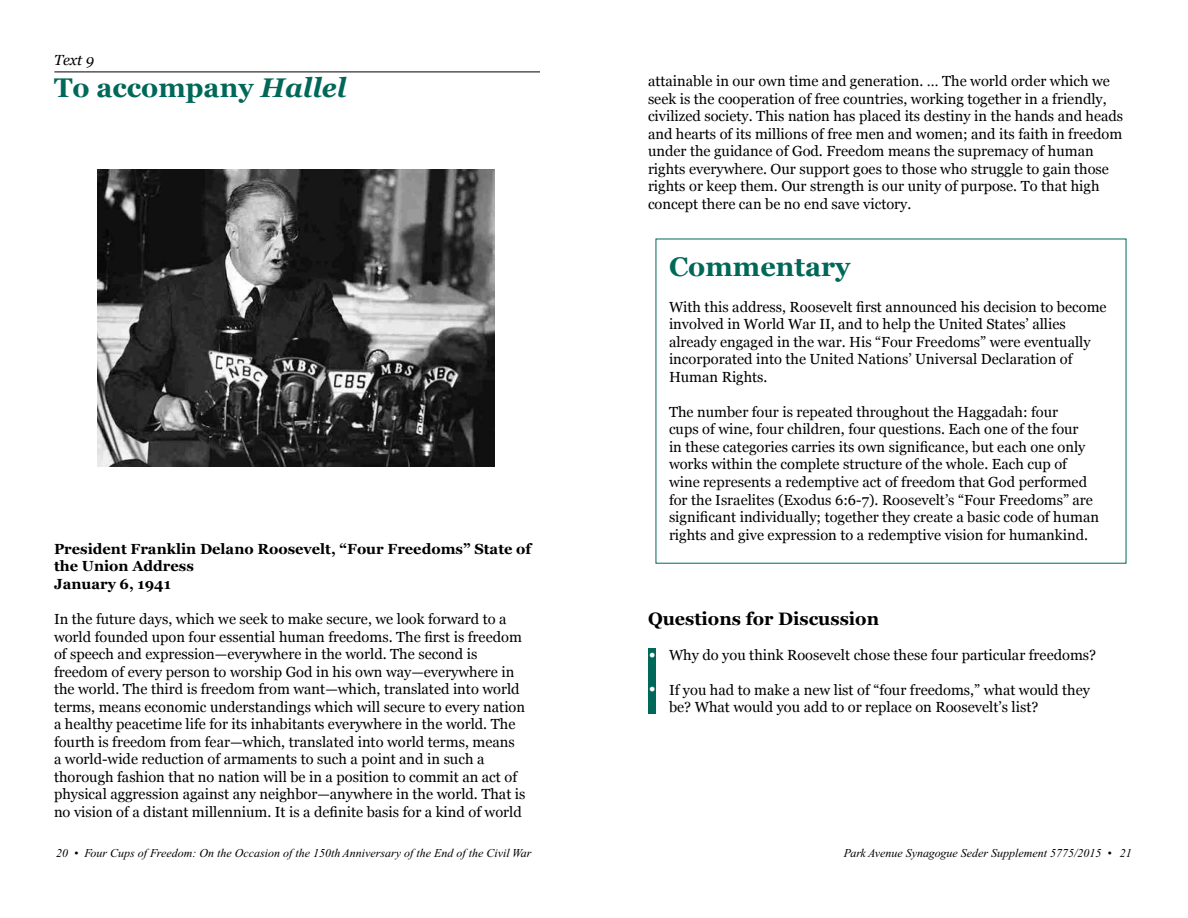
<style>
.page{position:relative;width:1188px;height:918px;background:#fff}
.page>*{position:absolute;margin:0;border:0;box-sizing:border-box;transform-origin:0 0}
.t1{font:700 27px "Georgia";color:#006858}
.t2{font:700 18px "Georgia";color:#000}
.t3{font:18px/34.5px "Minion Pro";color:#fff}
.t4{font:14.7px/17.5px "Georgia";color:#000}
.t5{font:700 14.7px/17.5px "Georgia";color:#000}
.t6{font:italic 14.7px "Georgia";color:#000}
.t7{font:italic 12px "Times New Roman";color:#000}
.s1{font-style:italic}
</style>
<div class="page">
<img style="left:98px;top:170px;width:396px;height:297px">
<div style="left:649px;top:649px;width:7px;height:65px;background:#006858"></div>
<hr style="left:54px;top:72px;width:486px;height:1px;background:#000">
<p class="t6" style="left:54px;top:52px;width:42px">Text 9</p>
<h1 class="t1" style="left:54px;top:73px;width:294px">To accompany <span class="s1">Hallel</span></h1>
<p class="t5" style="left:54px;top:540px;width:479px">President Franklin Delano Roosevelt, “Four Freedoms” State of the Union Address<br>January 6, 1941</p>
<p class="t4" style="left:54px;top:610px;width:473px">In the future days, which we seek to make secure, we look forward to a world founded upon four essential human freedoms. The first is freedom of speech and expression—everywhere in the world. The second is freedom of every person to worship God in his own way—everywhere in the world. The third is freedom from want—which, translated into world terms, means economic understandings which will secure to every nation a healthy peacetime life for its inhabitants everywhere in the world. The fourth is freedom from fear—which, translated into world terms, means a world-wide reduction of armaments to such a point and in such a thorough fashion that no nation will be in a position to commit an act of physical aggression against any neighbor—anywhere in the world. That is no vision of a distant millennium. It is a definite basis for a kind of world</p>
<p class="t4" style="left:648px;top:72px;width:477px">attainable in our own time and generation. … The world order which we seek is the cooperation of free countries, working together in a friendly, civilized society. This nation has placed its destiny in the hands and heads and hearts of its millions of free men and women; and its faith in freedom under the guidance of God. Freedom means the supremacy of human rights everywhere. Our support goes to those who struggle to gain those rights or keep them. Our strength is our unity of purpose. To that high concept there can be no end save victory.</p>
<h1 class="t1" style="left:669px;top:252px;width:183px">Commentary</h1>
<p class="t4" style="left:669px;top:298px;width:439px">With this address, Roosevelt first announced his decision to become involved in World War II, and to help the United States’ allies already engaged in the war. His “Four Freedoms” were eventually incorporated into the United Nations’ Universal Declaration of Human Rights.</p>
<p class="t4" style="left:669px;top:403px;width:432px">The number four is repeated throughout the Haggadah: four<br>cups of wine, four children, four questions. Each one of the four<br>in these categories carries its own significance, but each one only works within the complete structure of the whole. Each cup of wine represents a redemptive act of freedom that God performed for the Israelites (Exodus 6:6-7). Roosevelt’s “Four Freedoms” are significant individually; together they create a basic code of human rights and give expression to a redemptive vision for humankind.</p>
<p class="t2" style="left:648px;top:608px;width:233px">Questions for Discussion</p>
<p class="t4" style="left:669px;top:646px;width:429px">Why do you think Roosevelt chose these four particular freedoms?</p>
<p class="t4" style="left:669px;top:681px;width:422px">If you had to make a new list of “four freedoms,” what would they be? What would you add to or replace on Roosevelt’s list?</p>
<p class="t3" style="left:649px;top:636px;width:9px">• •</p>
<p class="t7" style="left:56px;top:847px;width:477px">20 • Four Cups of Freedom: On the Occasion of the 150th Anniversary of the End of the Civil War</p>
<p class="t7" style="left:844px;top:847px;width:289px">Park Avenue Synagogue Seder Supplement 5775/2015 • 21</p>
</div>
